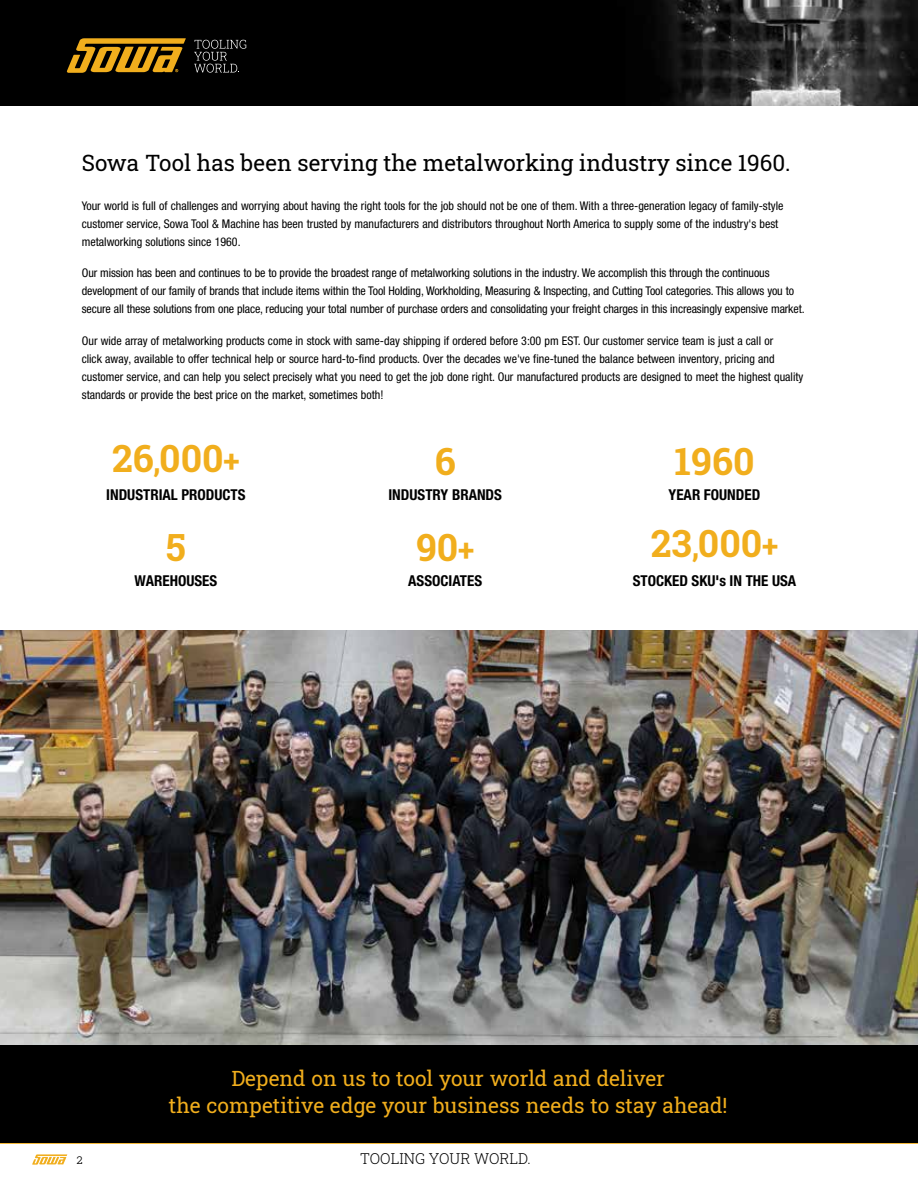
<style>
.page{position:relative;width:918px;height:1188px;background:#fff}
.page>*{position:absolute;margin:0;border:0;box-sizing:border-box;transform-origin:0 0}
.t1{font:700 37.5px "Roboto Slab";color:#f1ae1d}
.t2{font:22.5px "Roboto Slab";color:#000}
.t3{font:21px/27px "Roboto Slab";color:#f1ae1d;text-align:center}
.t4{font:700 condensed 15px "Helvetica Neue LT Pro";color:#000}
.t5{font:300 15px "Roboto Slab";color:#000}
.t6{font:300 13.5px "Roboto Slab";color:#000}
.t7{font:condensed 12px/18px "Helvetica Neue LT Pro";color:#000}
.s1{font-size:30px}
</style>
<div class="page">
<svg style="left:32px;top:1154px;width:35px;height:11px"></svg>
<hr style="left:0;top:1143px;width:918px;height:1px;background:#f1ae1d">
<div style="left:0;top:0;width:918px;height:106px;background:#000"></div>
<img style="left:658px;top:0;width:260px;height:106px">
<img style="left:0;top:630px;width:918px;height:416px">
<div style="left:0;top:1046px;width:918px;height:97px;background:#000"></div>
<svg style="left:194px;top:40px;width:52px;height:33px"></svg>
<svg style="left:67px;top:38px;width:119px;height:35px"></svg>
<h2 class="t2" style="left:82px;top:147px;width:710px">Sowa Tool has been serving the metalworking industry since 1960.</h2>
<p class="t7" style="left:82px;top:196px;width:703px">Your world is full of challenges and worrying about having the right tools for the job should not be one of them. With a three-generation legacy of family-style customer service, Sowa Tool &amp; Machine has been trusted by manufacturers and distributors throughout North America to supply some of the industry's best metalworking solutions since 1960.</p>
<p class="t7" style="left:82px;top:264px;width:723px">Our mission has been and continues to be to provide the broadest range of metalworking solutions in the industry. We accomplish this through the continuous development of our family of brands that include items within the Tool Holding, Workholding, Measuring &amp; Inspecting, and Cutting Tool categories. This allows you to secure all these solutions from one place, reducing your total number of purchase orders and consolidating your freight charges in this increasingly expensive market.</p>
<p class="t7" style="left:82px;top:331px;width:723px">Our wide array of metalworking products come in stock with same-day shipping if ordered before 3:00 pm EST. Our customer service team is just a call or<br>click away, available to offer technical help or source hard-to-find products. Over the decades we've fine-tuned the balance between inventory, pricing and customer service, and can help you select precisely what you need to get the job done right. Our manufactured products are designed to meet the highest quality standards or provide the best price on the market, sometimes both!</p>
<h1 class="t1" style="left:112px;top:432px;width:129px">26<span class="s1">,</span>000<span class="s1">+</span></h1>
<p class="t4" style="left:106px;top:486px;width:141px">INDUSTRIAL PRODUCTS</p>
<h1 class="t1" style="left:166px;top:521px;width:21px">5</h1>
<p class="t4" style="left:135px;top:572px;width:84px">WAREHOUSES</p>
<h1 class="t1" style="left:435px;top:436px;width:22px">6</h1>
<p class="t4" style="left:388px;top:486px;width:115px">INDUSTRY BRANDS</p>
<h1 class="t1" style="left:416px;top:521px;width:60px">90<span class="s1">+</span></h1>
<p class="t4" style="left:408px;top:572px;width:75px">ASSOCIATES</p>
<h1 class="t1" style="left:675px;top:436px;width:81px">1960</h1>
<p class="t4" style="left:669px;top:486px;width:93px">YEAR FOUNDED</p>
<h1 class="t1" style="left:651px;top:518px;width:129px">23<span class="s1">,</span>000<span class="s1">+</span></h1>
<p class="t4" style="left:633px;top:572px;width:165px">STOCKED SKU's IN THE USA</p>
<h3 class="t3" style="left:169px;top:1064px;width:560px">Depend on us to tool your world and deliver<br>the competitive edge your business needs to stay ahead!</h3>
<p class="t6" style="left:77px;top:1150px;width:8px">2</p>
<p class="t5" style="left:360px;top:1148px;width:172px">TOOLING YOUR WORLD.</p>
</div>
